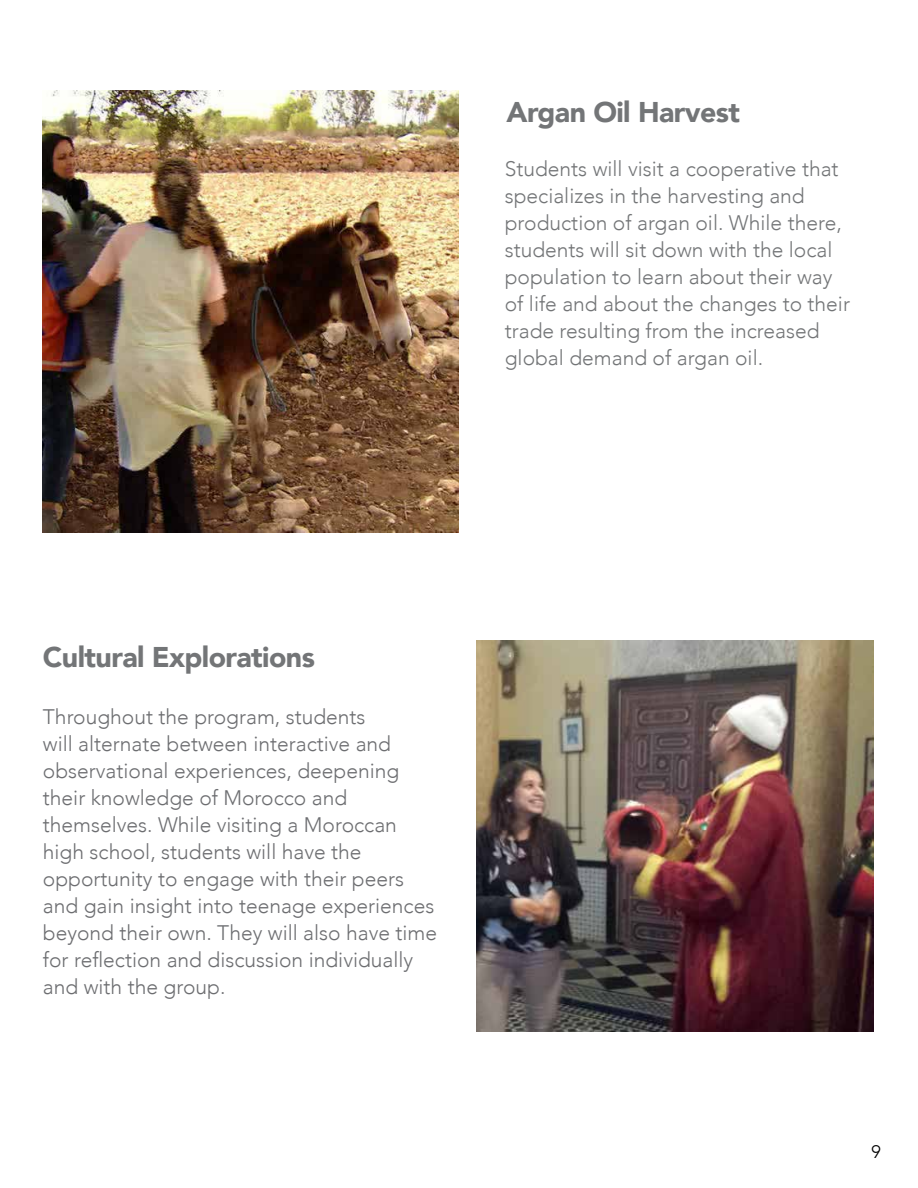
<style>
.page{position:relative;width:918px;height:1188px;background:#fff}
.page>*{position:absolute;margin:0;border:0;box-sizing:border-box;transform-origin:0 0}
.t1{font:900 28.5px "Avenir";letter-spacing:-.02em;color:#737577}
.t2{font:300 21px/27px "Avenir";color:#6d6e71}
.t3{font:300 21px/27px "Avenir";color:#737577}
.t4{font:300 18px "Avenir";color:#000}
</style>
<div class="page">
<img style="left:43px;top:90px;width:416px;height:442px">
<img style="left:476px;top:640px;width:398px;height:392px">
<h1 class="t1" style="left:507px;top:88px;width:235px">Argan Oil Harvest</h1>
<p class="t3" style="left:505px;top:155px;width:347px">Students will visit a cooperative that specializes in the harvesting and production of argan oil. While there, students will sit down with the local population to learn about their way of life and about the changes to their trade resulting from the increased global demand of argan oil.</p>
<h1 class="t1" style="left:43px;top:633px;width:274px">Cultural Explorations</h1>
<p class="t2" style="left:43px;top:704px;width:396px">Throughout the program, students<br>will alternate between interactive and observational experiences, deepening their knowledge of Morocco and themselves. While visiting a Moroccan high school, students will have the opportunity to engage with their peers and gain insight into teenage experiences beyond their own. They will also have time for reflection and discussion individually and with the group.</p>
<p class="t4" style="left:872px;top:1141px;width:11px">9</p>
</div>
